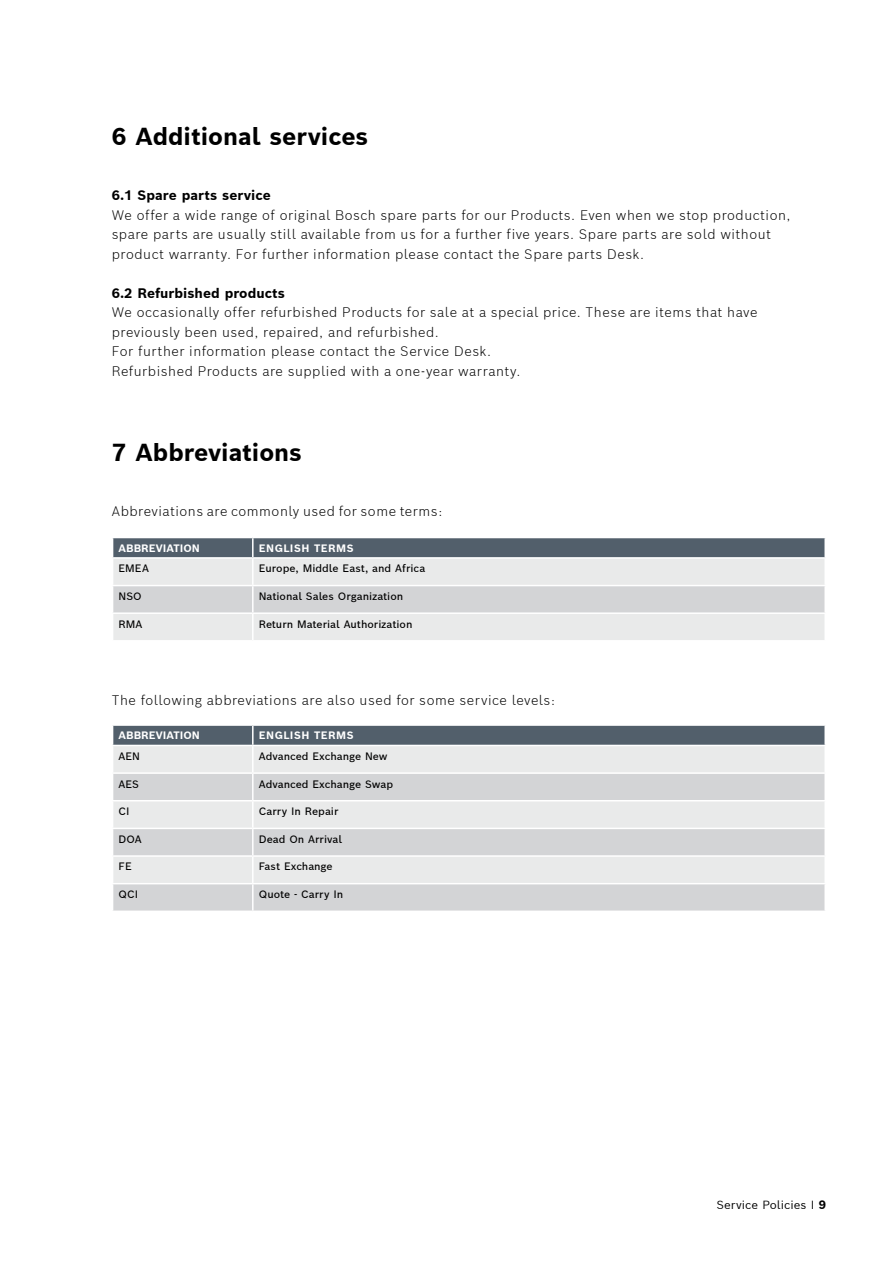
<style>
.page{position:relative;width:893px;height:1263px;background:#fff}
.page>*{position:absolute;margin:0;border:0;box-sizing:border-box;transform-origin:0 0}
.t1{font:700 24px "Bosch Sans";color:#000}
.t2{font:300 13.5px/19.5px "Bosch Sans";letter-spacing:.04em;color:#000}
.t3{font:700 13.5px "Bosch Sans";color:#000}
.t4{font:11.55px "Bosch Sans";color:#000}
.t5{font:500 10.5px "Bosch Sans";color:#000}
.t6{font:700 10.5px "Bosch Sans";color:#fff}
.t7{font:700 10.5px "Bosch Sans";letter-spacing:.04em;color:#fff}
.s1{font-weight:700;font-size:12px}
</style>
<div class="page">
<svg style="left:112px;top:537px;width:713px;height:103px;background:#c8cbce"></svg>
<hr style="left:253px;top:612px;width:573px;height:2px;background:#fff">
<hr style="left:252px;top:614px;width:2px;height:26px;background:#fff">
<hr style="left:824px;top:614px;width:2px;height:26px;background:#fff">
<svg style="left:112px;top:725px;width:714px;height:185px;background:#d1d3d5"></svg>
<hr style="left:112px;top:883px;width:141px;height:1px;background:#fff">
<hr style="left:253px;top:855px;width:573px;height:2px;background:#fff">
<hr style="left:252px;top:857px;width:2px;height:26px;background:#fff">
<hr style="left:824px;top:857px;width:2px;height:26px;background:#fff">
<hr style="left:253px;top:883px;width:573px;height:1px;background:#fff">
<h1 class="t1" style="left:112px;top:121px;width:258px">6 Additional services</h1>
<p class="t3" style="left:112px;top:186px;width:160px">6.1 Spare parts service</p>
<p class="t2" style="left:112px;top:205px;width:680px">We offer a wide range of original Bosch spare parts for our Products. Even when we stop production, spare parts are usually still available from us for a further five years. Spare parts are sold without product warranty. For further information please contact the Spare parts Desk.</p>
<p class="t3" style="left:112px;top:284px;width:175px">6.2 Refurbished products</p>
<p class="t2" style="left:112px;top:302px;width:647px">We occasionally offer refurbished Products for sale at a special price. These are items that have previously been used, repaired, and refurbished.<br>For further information please contact the Service Desk.<br>Refurbished Products are supplied with a one-year warranty.</p>
<h1 class="t1" style="left:112px;top:436px;width:192px">7 Abbreviations</h1>
<p class="t2" style="left:112px;top:501px;width:332px">Abbreviations are commonly used for some terms:</p>
<p class="t6" style="left:119px;top:541px;width:83px">ABBREVIATION</p>
<p class="t7" style="left:259px;top:541px;width:96px">ENGLISH TERMS</p>
<p class="t5" style="left:119px;top:561px;width:32px">EMEA</p>
<p class="t5" style="left:259px;top:561px;width:168px">Europe, Middle East, and Africa</p>
<p class="t5" style="left:119px;top:589px;width:25px">NSO</p>
<p class="t5" style="left:259px;top:589px;width:146px">National Sales Organization</p>
<p class="t5" style="left:119px;top:617px;width:25px">RMA</p>
<p class="t5" style="left:259px;top:617px;width:155px">Return Material Authorization</p>
<p class="t2" style="left:112px;top:690px;width:445px">The following abbreviations are also used for some service levels:</p>
<p class="t6" style="left:119px;top:729px;width:83px">ABBREVIATION</p>
<p class="t7" style="left:259px;top:729px;width:96px">ENGLISH TERMS</p>
<p class="t5" style="left:119px;top:749px;width:23px">AEN</p>
<p class="t5" style="left:259px;top:749px;width:130px">Advanced Exchange New</p>
<p class="t5" style="left:119px;top:777px;width:22px">AES</p>
<p class="t5" style="left:259px;top:777px;width:136px">Advanced Exchange Swap</p>
<p class="t5" style="left:119px;top:804px;width:13px">CI</p>
<p class="t5" style="left:259px;top:804px;width:81px">Carry In Repair</p>
<p class="t5" style="left:119px;top:832px;width:25px">DOA</p>
<p class="t5" style="left:259px;top:832px;width:85px">Dead On Arrival</p>
<p class="t5" style="left:119px;top:859px;width:15px">FE</p>
<p class="t5" style="left:259px;top:859px;width:75px">Fast Exchange</p>
<p class="t5" style="left:119px;top:887px;width:21px">QCI</p>
<p class="t5" style="left:259px;top:887px;width:86px">Quote - Carry In</p>
<p class="t4" style="left:716px;top:1197px;width:111px">Service Policies I <span class="s1">9</span></p>
</div>
